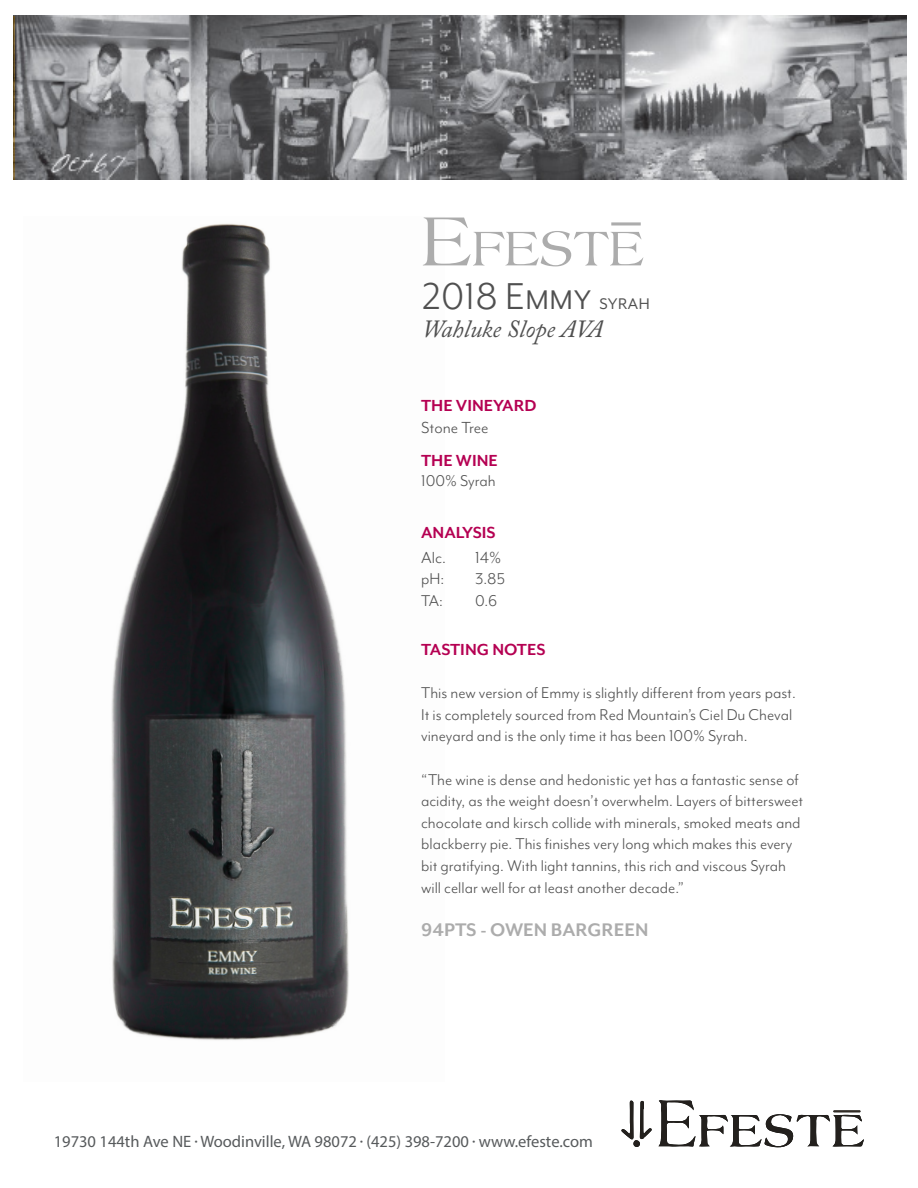
<style>
.page{position:relative;width:918px;height:1188px;background:#fff}
.page>*{position:absolute;margin:0;border:0;box-sizing:border-box;transform-origin:0 0}
.Project_Subhead{font:51.75px "Americana BT";color:#acacac}
.Project_Subhead-2{font:43.05px "Mr Eaves Mod OT";color:#505050}
.Project_Subhead-3{font:italic 24.6px "Adobe Caslon Pro";color:#505050}
.Left_Sidebar_Header{font:700 21px "Mr Eaves Mod OT";color:#acacac}
.Left_Sidebar_Header-2{font:700 18.45px "Mr Eaves Mod OT";color:#b50052}
.Left_Sidebar_Header-3{font:18.45px "Mr Eaves Mod OT";color:#505050}
.Left_Sidebar_Header-4{font:18px/21.6px "Mr Eaves Mod OT";color:#505050}
.t1{font:16.5px "Myriad Pro";color:#575a5c}
.s1{font-size:73.8px}
.s2{font-size:24.6px}
.s3{font-weight:700}
</style>
<div class="page">
<img style="left:15px;top:16px;width:892px;height:163px">
<svg style="left:621px;top:1100px;width:243px;height:47px"></svg>
<div style="left:633px;top:1140px;width:7px;height:7px;background:#23201d;border-radius:3px"></div>
<img style="left:111px;top:223px;width:238px;height:817px">
<hr style="left:611px;top:222px;width:30px;height:3px;background:#acacac">
<p class="Project_Subhead" style="left:421px;top:218px;width:223px"><span class="s1">E</span>FESTE</p>
<p class="Project_Subhead-2" style="left:422px;top:273px;width:229px">2018 Emmy <span class="s2">syrah</span></p>
<p class="Project_Subhead-3" style="left:422px;top:314px;width:182px">Wahluke Slope AVA</p>
<p class="Left_Sidebar_Header-2" style="left:421px;top:395px;width:117px">THE VINEYARD</p>
<p class="Left_Sidebar_Header-3" style="left:421px;top:417px;width:69px">Stone Tree</p>
<p class="Left_Sidebar_Header-2" style="left:421px;top:450px;width:78px">THE WINE</p>
<p class="Left_Sidebar_Header-4" style="left:421px;top:469px;width:76px">100% Syrah</p>
<p class="Left_Sidebar_Header-2" style="left:421px;top:522px;width:76px">ANALYSIS</p>
<p class="Left_Sidebar_Header-3" style="left:421px;top:547px;width:26px">Alc.</p>
<p class="Left_Sidebar_Header-3" style="left:475px;top:547px;width:28px">14%</p>
<p class="Left_Sidebar_Header-4" style="left:421px;top:568px;width:25px">pH:</p>
<p class="Left_Sidebar_Header-4" style="left:475px;top:568px;width:31px">3.85</p>
<p class="Left_Sidebar_Header-4" style="left:421px;top:590px;width:23px">TA:</p>
<p class="Left_Sidebar_Header-4" style="left:475px;top:590px;width:24px">0.6</p>
<p class="Left_Sidebar_Header-2" style="left:421px;top:639px;width:126px">TASTING NOTES</p>
<p class="Left_Sidebar_Header-4" style="left:421px;top:682px;width:376px">This new version of Emmy is slightly different from years past.<br>It is completely sourced from Red Mountain’s Ciel Du Cheval vineyard and is the only time it has been 100% Syrah.</p>
<p class="Left_Sidebar_Header-4" style="left:421px;top:768px;width:384px">“The wine is dense and hedonistic yet has a fantastic sense of acidity, as the weight doesn’t overwhelm. Layers of bittersweet chocolate and kirsch collide with minerals, smoked meats and blackberry pie. This finishes very long which makes this every bit gratifying. With light tannins, this rich and viscous Syrah will cellar well for at least another decade.”</p>
<p class="Left_Sidebar_Header" style="left:421px;top:918px;width:229px">94PTS - OWEN BARGREEN</p>
<p class="t1" style="left:54px;top:1131px;width:541px">19730 144th Ave NE <span class="s3">.</span> Woodinville, WA 98072 <span class="s3">.</span> (425) 398-7200 <span class="s3">.</span> www.efeste.com</p>
</div>
